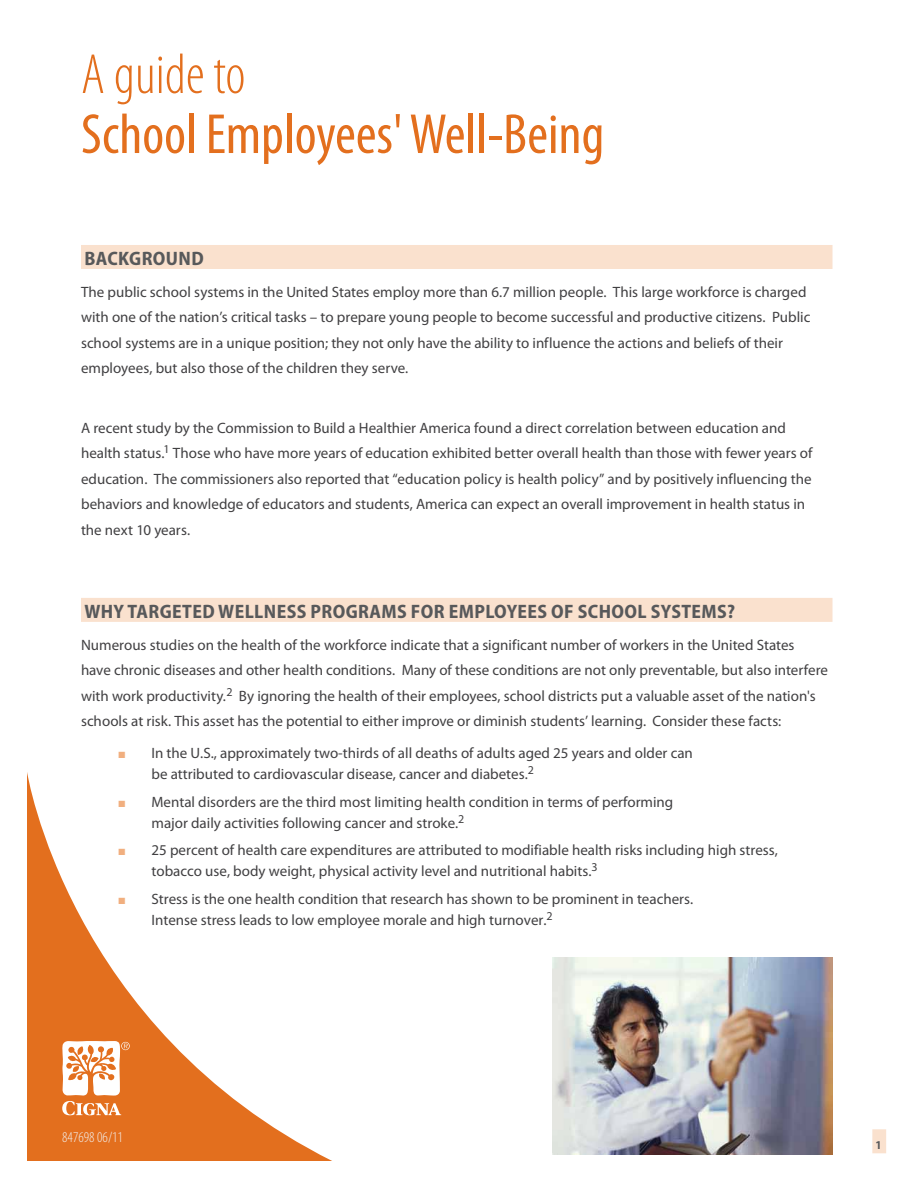
<style>
.page{position:relative;width:918px;height:1188px;background:#fff}
.page>*{position:absolute;margin:0;border:0;box-sizing:border-box;transform-origin:0 0}
.t1{font:condensed 57px "Myriad Pro";color:#e36f1e}
.t2{font:300 condensed 57px "Myriad Pro";color:#e36f1e}
.t3{font:700 semi-condensed 19.5px "Myriad Pro";letter-spacing:.02em;color:#58595b}
.t4{font:15px/25.5px "Myriad Pro";color:#414042}
.t5{font:300 condensed 15px "Myriad Pro";color:#f2eeeb}
.t6{font:700 semi-condensed 12px "Myriad Pro";color:#58595b}
.s1{color:#f1af7f}
</style>
<div class="page">
<div style="left:81px;top:245px;width:751px;height:24px;background:#fae1ce"></div>
<div style="left:81px;top:598px;width:751px;height:24px;background:#fae1ce"></div>
<div style="left:872px;top:1129px;width:14px;height:24px;background:#fae1ce"></div>
<svg style="left:27px;top:772px;width:305px;height:389px"></svg>
<svg style="left:62px;top:1041px;width:68px;height:74px"></svg>
<img style="left:552px;top:957px;width:280px;height:198px">
<h1 class="t2" style="left:81px;top:44px;width:166px">A guide to</h1>
<h1 class="t1" style="left:81px;top:103px;width:525px">School Employees' Well-Being</h1>
<h2 class="t3" style="left:84px;top:247px;width:121px">BACKGROUND</h2>
<p class="t4" style="left:81px;top:279px;width:731px">The public school systems in the United States employ more than 6.7 million people. This large workforce is charged with one of the nation’s critical tasks – to prepare young people to become successful and productive citizens. Public school systems are in a unique position; they not only have the ability to influence the actions and beliefs of their employees, but also those of the children they serve.</p>
<p class="t4" style="left:81px;top:415px;width:733px">A recent study by the Commission to Build a Healthier America found a direct correlation between education and health status.<sup>1</sup> Those who have more years of education exhibited better overall health than those with fewer years of education. The commissioners also reported that “education policy is health policy” and by positively influencing the behaviors and knowledge of educators and students, America can expect an overall improvement in health status in the next 10 years.</p>
<h2 class="t3" style="left:84px;top:600px;width:652px">WHY TARGETED WELLNESS PROGRAMS FOR EMPLOYEES OF SCHOOL SYSTEMS?</h2>
<p class="t4" style="left:81px;top:632px;width:749px">Numerous studies on the health of the workforce indicate that a significant number of workers in the United States<br>have chronic diseases and other health conditions. Many of these conditions are not only preventable, but also interfere with work productivity.<sup>2</sup> By ignoring the health of their employees, school districts put a valuable asset of the nation's schools at risk. This asset has the potential to either improve or diminish students’ learning. Consider these facts:</p>
<p class="t4" style="left:151px;top:743px;width:543px;line-height:21px;text-indent:-33px"><span class="s1">■</span> In the U.S., approximately two-thirds of all deaths of adults aged 25 years and older can be attributed to cardiovascular disease, cancer and diabetes.<sup>2</sup></p>
<p class="t4" style="left:151px;top:791px;width:523px;line-height:21px;text-indent:-33px"><span class="s1">■</span> Mental disorders are the third most limiting health condition in terms of performing major daily activities following cancer and stroke.<sup>2</sup></p>
<p class="t4" style="left:151px;top:840px;width:628px;line-height:21px;text-indent:-33px"><span class="s1">■</span> 25 percent of health care expenditures are attributed to modifiable health risks including high stress, tobacco use, body weight, physical activity level and nutritional habits.<sup>3</sup></p>
<p class="t4" style="left:151px;top:889px;width:543px;line-height:21px;text-indent:-33px"><span class="s1">■</span> Stress is the one health condition that research has shown to be prominent in teachers.<br>Intense stress leads to low employee morale and high turnover.<sup>2</sup></p>
<p class="t5" style="left:62px;top:1129px;width:62px">847698 06/11</p>
<p class="t6" style="left:876px;top:1138px;width:8px">1</p>
</div>
